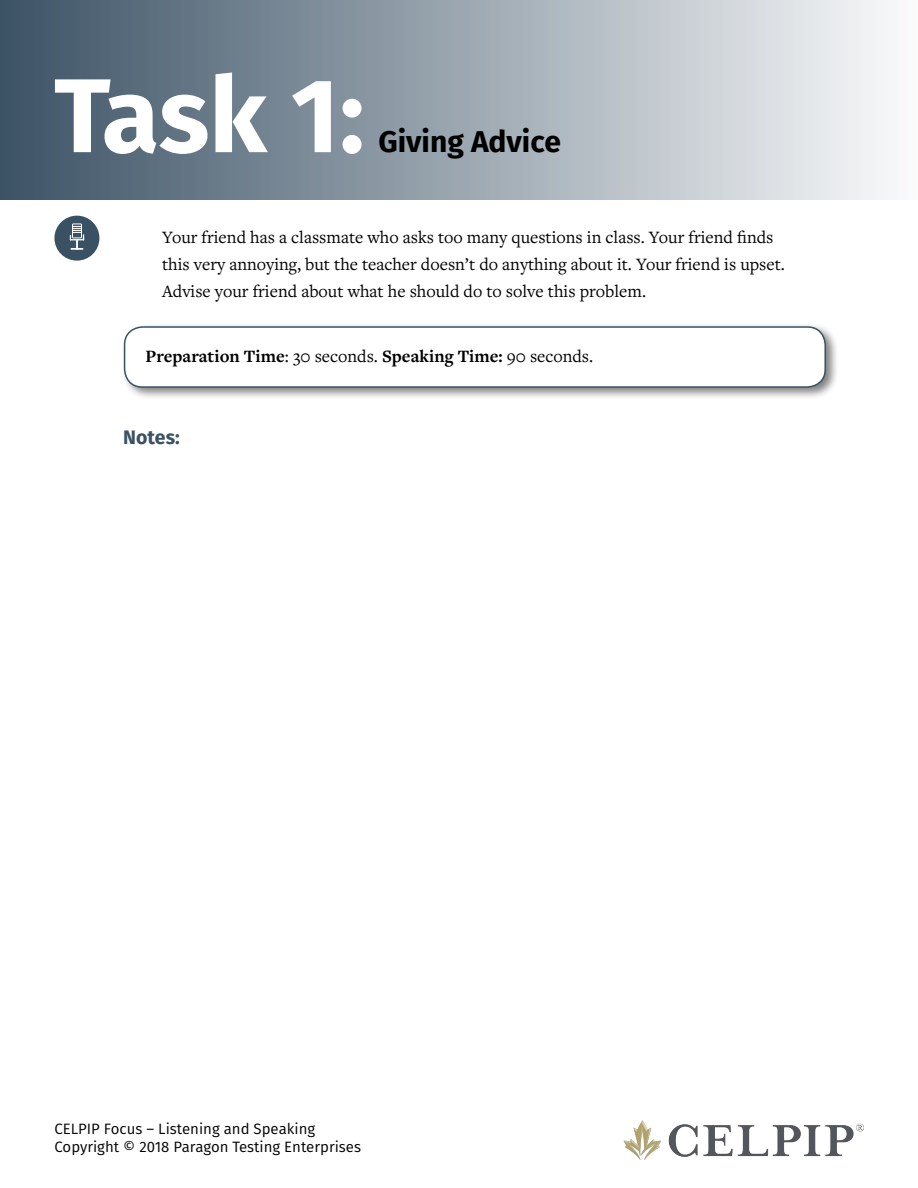
<style>
.page{position:relative;width:918px;height:1188px;background:#fff}
.page>*{position:absolute;margin:0;border:0;box-sizing:border-box;transform-origin:0 0}
.t1{font:700 105px "Fira Sans";color:#fff}
.t2{font:700 30px "Fira Sans";color:#000}
.t3{font:700 19.5px "Fira Sans";color:#3a5164}
.t4{font:18px/27px "Freight Text Pro";color:#000}
.t5{font:700 18px "Freight Text Pro";color:#000}
.t6{font:15px/18px "Fira Sans";color:#000}
.s1{font-weight:400}
</style>
<div class="page">
<div style="left:0;top:0;width:918px;height:200px;background:linear-gradient(to right,#3c5366,#fafafb)"></div>
<div style="left:54px;top:216px;width:45px;height:45px;background:#3a5164;border-radius:50%"></div>
<div style="left:72px;top:224px;width:10px;height:14px;border:1px solid #fff"></div>
<svg style="left:70px;top:226px;width:14px;height:24px"></svg>
<div style="left:121px;top:322px;width:719px;height:78px;background:#000;opacity:.5"></div>
<div style="left:125px;top:327px;width:700px;height:60px;background:#fff;border-radius:18px"></div>
<div style="left:124px;top:326px;width:702px;height:62px;border:2px solid #3a5164;border-radius:18px"></div>
<img style="left:623px;top:1120px;width:241px;height:40px">
<h1 class="t1" style="left:54px;top:27px;width:312px">Task 1:</h1>
<h2 class="t2" style="left:378px;top:117px;width:184px">Giving Advice</h2>
<p class="t4" style="left:162px;top:223px;width:624px">Your friend has a classmate who asks too many questions in class. Your friend finds this very annoying, but the teacher doesn’t do anything about it. Your friend is upset.<br>Advise your friend about what he should do to solve this problem.</p>
<p class="t5" style="left:146px;top:344px;width:449px">Preparation Time<span class="s1">: 30 seconds.</span> Speaking Time: <span class="s1">90 seconds.</span></p>
<p class="t3" style="left:123px;top:421px;width:58px">Notes:</p>
<p class="t6" style="left:54px;top:1120px;width:308px">CELPIP Focus – Listening and Speaking<br>Copyright © 2018 Paragon Testing Enterprises</p>
</div>
